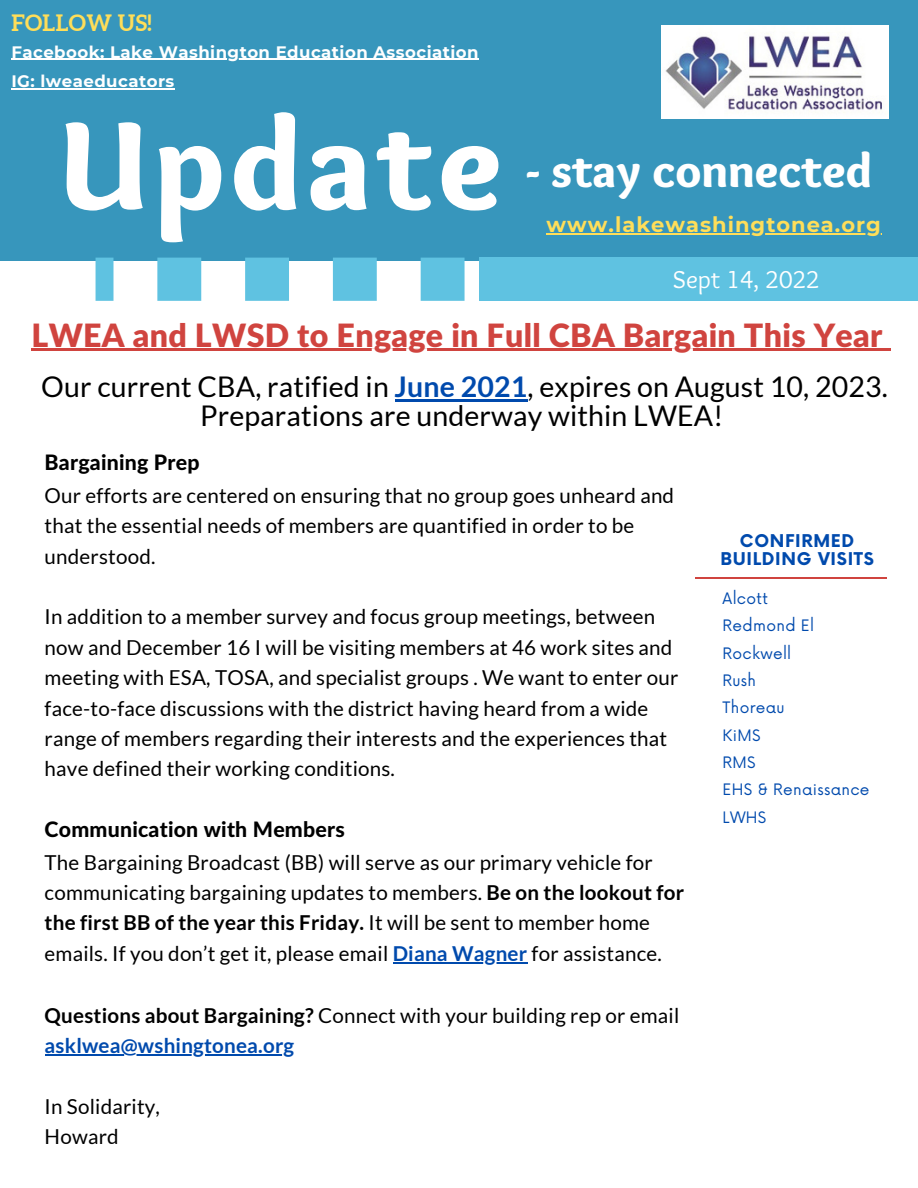
<style>
.page{position:relative;width:918px;height:1188px;background:#fff}
.page>*{position:absolute;margin:0;border:0;box-sizing:border-box;transform-origin:0 0}
.t1{font:900 130.65px "Sukar";letter-spacing:.04em;color:#fff}
.t2{font:900 48px "Sukar";color:#fff}
.t3{font:900 32.1px "Lato Latin";letter-spacing:.01em;color:#d0443f}
.t4{font:28.5px/29.2px "Lato";letter-spacing:.005em;color:#000;text-align:center}
.t5{font:25.35px "Sukar Regular";color:#fff}
.t6{font:700 22.65px "Aleo";letter-spacing:.015em;color:#ffde59}
.t7{font:800 21.3px "Lato Latin";letter-spacing:.01em;color:#000}
.t8{font:700 21px "Montserrat";letter-spacing:.05em;color:#ffde59}
.t9{font:20.55px/30.3px "Lato";letter-spacing:.01em;color:#000}
.t10{font:700 17.1px/18.3px "Now";letter-spacing:.04em;color:#004aad;text-align:center}
.t11{font:700 16.5px/29.2px "Montserrat";letter-spacing:.03em;color:#fff}
.t12{font:15.45px/27.3px "Now";letter-spacing:.02em;color:#004aad}
.s1{font-weight:700;color:#004aad}
.s2{font-weight:700}
</style>
<div class="page">
<div style="left:0;top:0;width:918px;height:261px;background:#3796bc"></div>
<div style="left:479px;top:257px;width:439px;height:44px;background:#5fc2e1"></div>
<svg style="left:96px;top:258px;width:369px;height:43px"></svg>
<img style="left:662px;top:26px;width:227px;height:93px">
<hr style="left:11px;top:59px;width:468px;height:1px;background:#fff">
<hr style="left:11px;top:88px;width:164px;height:1px;background:#fff">
<hr style="left:547px;top:233px;width:335px;height:1px;background:#ffde59">
<hr style="left:395px;top:399px;width:133px;height:2px;background:#004aad">
<hr style="left:32px;top:349px;width:851px;height:2px;background:#d0443f">
<svg style="left:883px;top:349px;width:7px;height:2px"></svg>
<hr style="left:393px;top:962px;width:134px;height:1px;background:#004aad">
<hr style="left:45px;top:1054px;width:250px;height:1px;background:#004aad">
<hr style="left:695px;top:577px;width:192px;height:1px;background:#d0443f">
<p class="t6" style="left:11px;top:9px;width:142px">FOLLOW US!</p>
<p class="t11" style="left:11px;top:37px;width:469px">Facebook: Lake Washington Education Association<br>IG: lweaeducators</p>
<h1 class="t1" style="left:59px;top:90px;width:444px">Update</h1>
<h2 class="t2" style="left:526px;top:143px;width:348px">- stay connected</h2>
<p class="t8" style="left:547px;top:212px;width:336px">www.lakewashingtonea.org</p>
<p class="t5" style="left:673px;top:265px;width:149px">Sept 14, 2022</p>
<h3 class="t3" style="left:32px;top:321px;width:852px">LWEA and LWSD to Engage in Full CBA Bargain This Year</h3>
<h3 class="t4" style="left:41px;top:371px;width:848px">Our current CBA, ratified in <span class="s1">June 2021</span>, expires on August 10, 2023.<br>Preparations are underway within LWEA!</h3>
<p class="t7" style="left:45px;top:453px;width:156px">Bargaining Prep</p>
<p class="t9" style="left:45px;top:480px;width:631px">Our efforts are centered on ensuring that no group goes unheard and that the essential needs of members are quantified in order to be understood.</p>
<p class="t9" style="left:45px;top:601px;width:635px">In addition to a member survey and focus group meetings, between now and December 16 I will be visiting members at 46 work sites and meeting with ESA, TOSA, and specialist groups . We want to enter our face-to-face discussions with the district having heard from a wide range of members regarding their interests and the experiences that have defined their working conditions.</p>
<p class="t7" style="left:45px;top:820px;width:302px">Communication with Members</p>
<p class="t9" style="left:45px;top:847px;width:641px">The Bargaining Broadcast (BB) will serve as our primary vehicle for communicating bargaining updates to members. <span class="s2">Be on the lookout for the first BB of the year this Friday.</span> It will be sent to member home emails. If you don’t get it, please email <span class="s1">Diana Wagner</span> for assistance.</p>
<p class="t9" style="left:45px;top:1000px;width:636px"><span class="s2">Questions about Bargaining?</span> Connect with your building rep or email <span class="s1">asklwea@wshingtonea.org</span></p>
<p class="t9" style="left:45px;top:1091px;width:117px">In Solidarity,<br>Howard</p>
<p class="t10" style="left:720px;top:533px;width:155px">CONFIRMED<br>BUILDING VISITS</p>
<p class="t12" style="left:723px;top:586px;width:148px">Alcott<br>Redmond El<br>Rockwell<br>Rush<br>Thoreau<br>KiMS<br>RMS<br>EHS &amp; Renaissance<br>LWHS</p>
</div>
